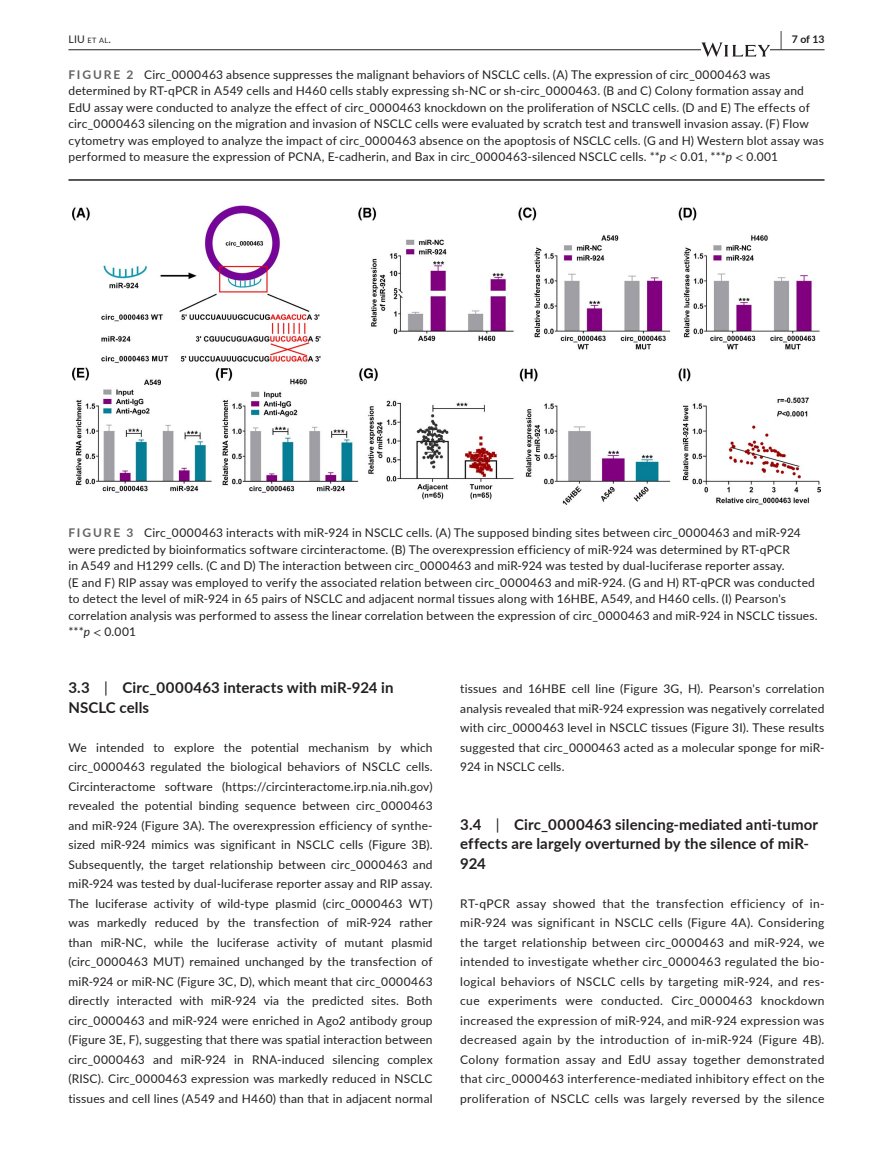
<style>
.page{position:relative;width:893px;height:1174px;background:#fff}
.page>*{position:absolute;margin:0;border:0;box-sizing:border-box;transform-origin:0 0}
.t1{font:700 15px/19.5px "Lato";letter-spacing:.005em;color:#231f20}
.t2{font:12px/19.5px "Lato";letter-spacing:.015em;color:#231f20;text-align:justify}
.t3{font:10.5px "Lato";color:#231f20}
.t4{font:700 10.5px "Lato";color:#231f20}
.s1{font-size:7.35px}
.s2{font-size:19.5px}
.s3{font-weight:700;color:#636366}
.s4{font-style:italic}
.s5{font-family:"STIX"}
.s6{font-weight:400}
</style>
<div class="page">
<hr style="left:68px;top:49px;width:756px;height:1px;background:#231f20">
<svg style="left:701px;top:42px;width:69px;height:15px"></svg>
<hr style="left:68px;top:179px;width:756px;height:2px;background:#231f20">
<img style="left:72px;top:206px;width:749px;height:299px">
<p class="t3" style="left:68px;top:31px;width:44px">LIU <span class="s1">et al</span>.</p>
<p class="t4" style="left:780px;top:31px;width:46px"><span class="s2">|</span> 7 of 13</p>
<p class="t2" style="left:68px;top:66px;width:757px;line-height:16.5px;text-align:left"><span class="s3">FIGURE 2</span> Circ_0000463 absence suppresses the malignant behaviors of NSCLC cells. (A) The expression of circ_0000463 was determined by RT-qPCR in A549 cells and H460 cells stably expressing sh-NC or sh-circ_0000463. (B and C) Colony formation assay and EdU assay were conducted to analyze the effect of circ_0000463 knockdown on the proliferation of NSCLC cells. (D and E) The effects of circ_0000463 silencing on the migration and invasion of NSCLC cells were evaluated by scratch test and transwell invasion assay. (F) Flow cytometry was employed to analyze the impact of circ_0000463 absence on the apoptosis of NSCLC cells. (G and H) Western blot assay was performed to measure the expression of PCNA, E-cadherin, and Bax in circ_0000463-silenced NSCLC cells. **<span class="s4">p</span> <span class="s5">&lt;</span> 0.01, ***<span class="s4">p</span> <span class="s5">&lt;</span> 0.001</p>
<p class="t2" style="left:68px;top:524px;width:751px;line-height:16.5px;text-align:left"><span class="s3">FIGURE 3</span> Circ_0000463 interacts with miR-924 in NSCLC cells. (A) The supposed binding sites between circ_0000463 and miR-924 were predicted by bioinformatics software circinteractome. (B) The overexpression efficiency of miR-924 was determined by RT-qPCR<br>in A549 and H1299 cells. (C and D) The interaction between circ_0000463 and miR-924 was tested by dual-luciferase reporter assay.<br>(E and F) RIP assay was employed to verify the associated relation between circ_0000463 and miR-924. (G and H) RT-qPCR was conducted to detect the level of miR-924 in 65 pairs of NSCLC and adjacent normal tissues along with 16HBE, A549, and H460 cells. (I) Pearson's correlation analysis was performed to assess the linear correlation between the expression of circ_0000463 and miR-924 in NSCLC tissues. ***<span class="s4">p</span> <span class="s5">&lt;</span> 0.001</p>
<p class="t1" style="left:68px;top:677px;width:327px">3.3 <span class="s6">|</span> Circ_0000463 interacts with miR-924 in<br>NSCLC cells</p>
<p class="t2" style="left:68px;top:737px;width:366px">We intended to explore the potential mechanism by which circ_0000463 regulated the biological behaviors of NSCLC cells.<br>Circinteractome software (https://circinteractome.irp.nia.nih.gov) revealed the potential binding sequence between circ_0000463 and miR-924 (Figure 3A). The overexpression efficiency of synthe&shy;sized miR-924 mimics was significant in NSCLC cells (Figure 3B).<br>Subsequently, the target relationship between circ_0000463 and miR-924 was tested by dual-luciferase reporter assay and RIP assay.<br>The luciferase activity of wild-type plasmid (circ_0000463 WT) was markedly reduced by the transfection of miR-924 rather than miR-NC, while the luciferase activity of mutant plasmid (circ_0000463 MUT) remained unchanged by the transfection of miR-924 or miR-NC (Figure 3C, D), which meant that circ_0000463 directly interacted with miR-924 via the predicted sites. Both circ_0000463 and miR-924 were enriched in Ago2 antibody group (Figure 3E, F), suggesting that there was spatial interaction between circ_0000463 and miR-924 in RNA-induced silencing complex (RISC). Circ_0000463 expression was markedly reduced in NSCLC tissues and cell lines (A549 and H460) than that in adjacent normal</p>
<p class="t2" style="left:460px;top:678px;width:366px">tissues and 16HBE cell line (Figure 3G, H). Pearson's correlation analysis revealed that miR-924 expression was negatively correlated with circ_0000463 level in NSCLC tissues (Figure 3I). These results suggested that circ_0000463 acted as a molecular sponge for miR-924 in NSCLC cells.</p>
<p class="t1" style="left:460px;top:814px;width:359px">3.4 <span class="s6">|</span> Circ_0000463 silencing-mediated anti-tumor effects are largely overturned by the silence of miR-<br>924</p>
<p class="t2" style="left:460px;top:893px;width:366px">RT-qPCR assay showed that the transfection efficiency of in&shy;miR-924 was significant in NSCLC cells (Figure 4A). Considering the target relationship between circ_0000463 and miR-924, we intended to investigate whether circ_0000463 regulated the bio&shy;logical behaviors of NSCLC cells by targeting miR-924, and res&shy;cue experiments were conducted. Circ_0000463 knockdown increased the expression of miR-924, and miR-924 expression was decreased again by the introduction of in-miR-924 (Figure 4B).<br>Colony formation assay and EdU assay together demonstrated that circ_0000463 interference-mediated inhibitory effect on the proliferation of NSCLC cells was largely reversed by the silence</p>
</div>
